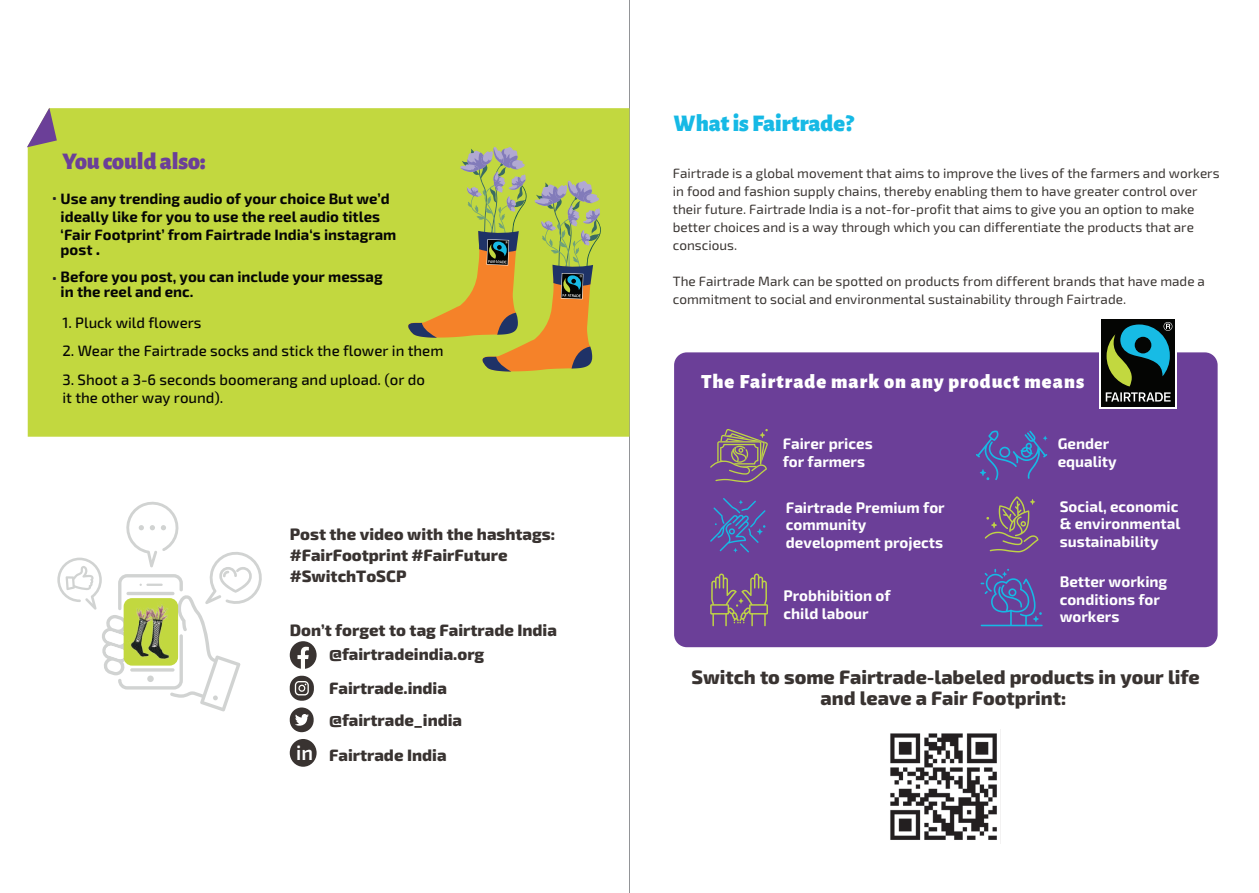
<style>
.page{position:relative;width:1259px;height:893px;background:#fff}
.page>*{position:absolute;margin:0;border:0;box-sizing:border-box;transform-origin:0 0}
.t1{font:900 24px "Alegreya Sans";color:#16b9e5}
.t2{font:900 24px "Alegreya Sans";color:#6b3f98}
.t3{font:900 20.25px "Alegreya Sans";letter-spacing:.05em;color:#fff}
.t4{font:800 19.5px/21px "Exo 2";color:#393331;text-align:center}
.t5{font:700 19.5px "Exo 2";color:#231f20}
.t6{font:800 16.5px/21px "Exo 2";color:#393331}
.t7{font:700 15.3px/17.7px "Exo 2";color:#fff}
.t8{font:700 15px/18px "Exo 2";color:#050505}
.t9{font:500 15px/18px "Exo 2";color:#060604}
.t10{font:13.5px/18px "Exo 2";color:#393431}
.t11{font:13.5px "Exo 2";color:#c2d83f}
.s1{font-size:18px}
.s2{font-weight:600;font-size:20.55px;color:#fff}
</style>
<div class="page">
<hr style="left:629px;top:0;width:1px;height:893px;background:#929497">
<div style="left:28px;top:108px;width:601px;height:329px;background:#c2d83f"></div>
<svg style="left:27px;top:108px;width:30px;height:39px"></svg>
<svg style="left:57px;top:501px;width:205px;height:210px"></svg>
<div style="left:124px;top:598px;width:54px;height:68px;background:#c2d83f;border-radius:8px"></div>
<img style="left:127px;top:602px;width:64px;height:64px">
<div style="left:290px;top:707px;width:24px;height:25px;background:#393331;border-radius:12px"></div>
<svg style="left:295px;top:714px;width:14px;height:12px"></svg>
<div style="left:290px;top:739px;width:27px;height:28px;background:#393331;border-radius:50%"></div>
<div style="left:290px;top:641px;width:27px;height:28px;background:#393331;border-radius:50%"></div>
<svg style="left:297px;top:647px;width:12px;height:22px"></svg>
<div style="left:290px;top:676px;width:24px;height:25px;background:#393331;border-radius:12px"></div>
<svg style="left:295px;top:681px;width:14px;height:14px"></svg>
<div style="left:674px;top:352px;width:543px;height:295px;background:#6b3f98;border-radius:13px"></div>
<svg style="left:710px;top:429px;width:58px;height:53px"></svg>
<svg style="left:710px;top:498px;width:55px;height:54px"></svg>
<svg style="left:710px;top:573px;width:58px;height:53px"></svg>
<svg style="left:976px;top:431px;width:71px;height:49px"></svg>
<svg style="left:984px;top:496px;width:54px;height:56px"></svg>
<svg style="left:980px;top:569px;width:62px;height:57px"></svg>
<div style="left:1099px;top:317px;width:78px;height:92px;background:#fff"></div>
<div style="left:1101px;top:319px;width:74px;height:88px;background:#040503"></div>
<svg style="left:1105px;top:392px;width:65px;height:10px"></svg>
<svg style="left:1106px;top:322px;width:66px;height:64px"></svg>
<img style="left:890px;top:733px;width:107px;height:107px">
<svg style="left:408px;top:146px;width:194px;height:226px;background:#bbb746"></svg>
<h1 class="t2" style="left:62px;top:142px;width:145px">You could also:</h1>
<p class="t8" style="left:61px;top:190px;width:337px">Use any trending audio of your choice But we’d ideally like for you to use the reel audio titles ‘Fair Footprint’ from Fairtrade India‘s instagram</p>
<p class="t8" style="left:61px;top:237px;width:323px;line-height:27px">post <span class="s1">.<br></span>Before you post, you can include your messag</p>
<p class="t8" style="left:61px;top:283px;width:134px">in the reel and enc.</p>
<h3 class="t5" style="left:52px;top:181px;width:6px">.</h3>
<p class="t11" style="left:52px;top:191px;width:6px">•</p>
<h3 class="t5" style="left:52px;top:261px;width:6px">.</h3>
<p class="t9" style="left:62px;top:314px;width:141px">1. Pluck wild flowers</p>
<p class="t9" style="left:62px;top:342px;width:382px">2. Wear the Fairtrade socks and stick the flower in them</p>
<p class="t9" style="left:62px;top:371px;width:364px">3. Shoot a 3-6 seconds boomerang and upload. (or do it the other way round).</p>
<p class="t6" style="left:290px;top:524px;width:267px">Post the video with the hashtags: #FairFootprint #FairFuture #SwitchToSCP</p>
<p class="t6" style="left:290px;top:620px;width:269px">Don’t forget to tag Fairtrade India</p>
<p class="t6" style="left:329px;top:638px;width:157px;line-height:33.2px">@fairtradeindia.org<br>Fairtrade.india</p>
<p class="t6" style="left:296px;top:704px;width:167px;line-height:34.5px;text-indent:33px">@fairtrade_india <span class="s2">in</span> Fairtrade India</p>
<h1 class="t1" style="left:673px;top:104px;width:182px">What is Fairtrade?</h1>
<p class="t10" style="left:673px;top:165px;width:548px">Fairtrade is a global movement that aims to improve the lives of the farmers and workers in food and fashion supply chains, thereby enabling them to have greater control over their future. Fairtrade India is a not-for-profit that aims to give you an option to make better choices and is a way through which you can differentiate the products that are conscious.</p>
<p class="t10" style="left:673px;top:273px;width:533px">The Fairtrade Mark can be spotted on products from different brands that have made a commitment to social and environmental sustainability through Fairtrade.</p>
<h2 class="t3" style="left:701px;top:366px;width:385px">The Fairtrade mark on any product means</h2>
<p class="t7" style="left:783px;top:435px;width:91px">Fairer prices for farmers</p>
<p class="t7" style="left:786px;top:499px;width:160px">Fairtrade Premium for community development projects</p>
<p class="t7" style="left:783px;top:587px;width:108px">Probhibition of child labour</p>
<p class="t7" style="left:1057px;top:435px;width:61px">Gender equality</p>
<p class="t7" style="left:1059px;top:498px;width:122px">Social, economic &amp; environmental sustainability</p>
<p class="t7" style="left:1059px;top:573px;width:109px">Better working conditions for workers</p>
<h3 class="t4" style="left:691px;top:667px;width:510px">Switch to some Fairtrade-labeled products in your life and leave a Fair Footprint:</h3>
</div>
